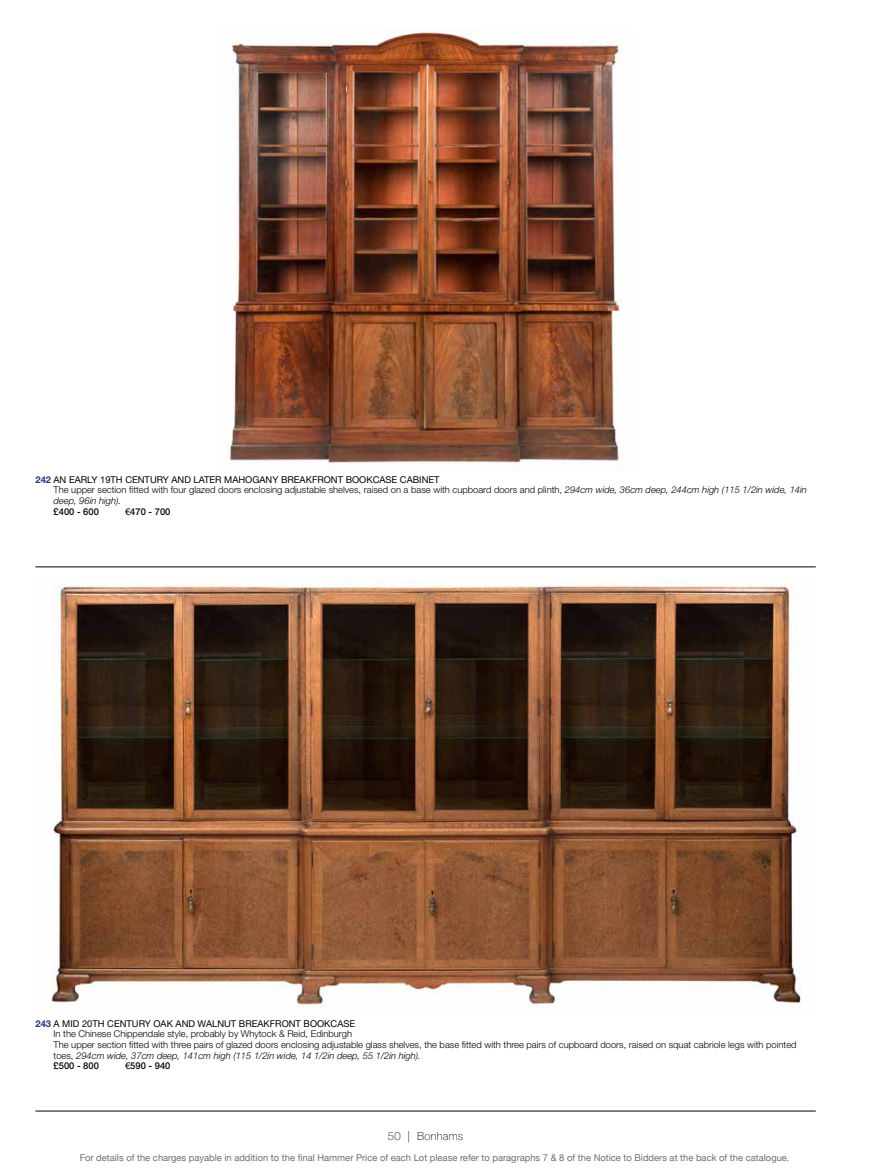
<style>
.page{position:relative;width:869px;height:1170px;background:#fff}
.page>*{position:absolute;margin:0;border:0;box-sizing:border-box;transform-origin:0 0}
.t1{font:100 11.25px "Helvetica Neue";letter-spacing:.02em;color:#000}
.t2{font:300 9.38px/10.6px "Helvetica Neue";color:#000}
.t3{font:9.38px "Helvetica Neue";color:#6f6f6f}
.t4{font:9.38px "Helvetica Neue";color:#000}
.t5{font:500 9.38px "Helvetica Neue";color:#000}
.s1{font-weight:700;color:#283583}
.s2{font-weight:400}
.s3{font-style:italic}
.s4{font-weight:500}
</style>
<div class="page">
<img style="left:228px;top:28px;width:394px;height:438px">
<hr style="left:35px;top:566px;width:780px;height:1px;background:#000">
<img style="left:51px;top:580px;width:751px;height:429px">
<hr style="left:35px;top:1110px;width:780px;height:1px;background:#000">
<p class="t4" style="left:35px;top:474px;width:197px"><span class="s1">242</span> AN EARLY 19TH CENTURY AND LATER MAH</p>
<p class="t2" style="left:54px;top:474px;width:754px;text-indent:192px"><span class="s2">OGANY BREAKFRONT BOOKCASE CABINET<br></span>The upper section fitted with four glazed doors enclosing adjustable shelves, raised on a base with cupboard doors and plinth, <span class="s3">294cm wide, 36cm deep, 244cm high (115 1/2in wide, 14in deep, 96in high).</span></p>
<p class="t5" style="left:54px;top:505px;width:47px">£400 - 600</p>
<p class="t5" style="left:125px;top:505px;width:47px"><span class="s2">€</span>470 - 700</p>
<p class="t2" style="left:54px;top:1017px;width:744px;text-indent:-18px"><span class="s1">243</span> <span class="s2">A M ID 20TH CENTURY OAK AND WALNUT BREAKFRONT BOOKCASE<br></span>In the Chinese Chippendale style, probably by Whytock &amp; Reid, Edinburgh<br>The upper section fitted with three pairs of glazed doors enclosing adjustable glass shelves, the base fitted with three pairs of cupboard doors, raised on squat cabriole legs with pointed toes, <span class="s3">294cm wide, 37cm deep, 141cm high (115 1/2in wide, 14 1/2in deep, 55 1/2in high).<br></span><span class="s4">£500 - 800</span></p>
<p class="t5" style="left:125px;top:1060px;width:47px"><span class="s2">€</span>590 - 940</p>
<p class="t1" style="left:388px;top:1129px;width:77px">50 | Bonhams</p>
<p class="t3" style="left:80px;top:1150px;width:711px">For details of the charges payable in addition to the final Hammer Price of each Lot please refer to paragraphs 7 &amp; 8 of the Notice to Bidders at the back of the catalogue.</p>
</div>
